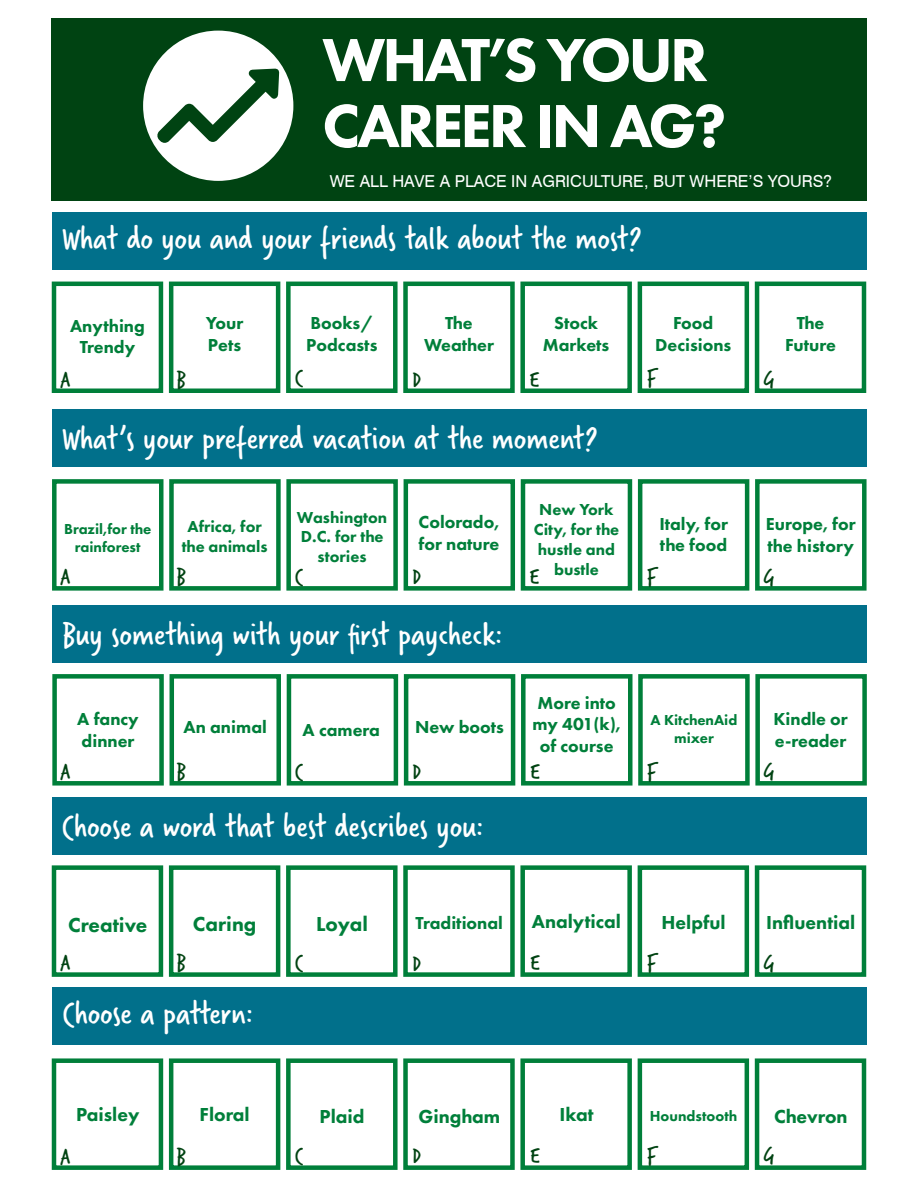
<style>
.page{position:relative;width:918px;height:1188px;background:#fff}
.page>*{position:absolute;margin:0;border:0;box-sizing:border-box;transform-origin:0 0}
.t1{font:800 63px/66px "Futura PT";letter-spacing:-.05em;color:#fff}
.t2{font:34.5px "Verveine";color:#fff}
.t3{font:24px "Verveine";color:#004312}
.t4{font:800 21px "Futura PT";color:#007f3a}
.t5{font:800 19.5px "Futura PT";color:#007f3a}
.t6{font:800 18px/21.6px "Futura PT";color:#007f3a}
.t7{font:800 16.5px/19.8px "Futura PT";color:#007f3a;text-align:center}
.t8{font:16.5px "Swiss 721 BT";color:#fff}
.t9{font:800 15px/18px "Futura PT";color:#007f3a;text-align:center}
</style>
<div class="page">
<div style="left:52px;top:987px;width:815px;height:57px;background:#01708b"></div>
<div style="left:52px;top:797px;width:815px;height:57px;background:#01708b"></div>
<div style="left:52px;top:605px;width:815px;height:57px;background:#01708b"></div>
<div style="left:52px;top:409px;width:815px;height:58px;background:#01708b"></div>
<div style="left:52px;top:212px;width:815px;height:58px;background:#01708b"></div>
<div style="left:52px;top:18px;width:815px;height:183px;background:#004312"></div>
<div style="left:143px;top:31px;width:150px;height:150px;background:#fff;border-radius:50%"></div>
<svg style="left:157px;top:69px;width:122px;height:74px"></svg>
<div style="left:52px;top:282px;width:111px;height:111px;border:4px solid #007f3a"></div>
<div style="left:169px;top:282px;width:111px;height:111px;border:4px solid #007f3a"></div>
<div style="left:286px;top:282px;width:112px;height:111px;border:4px solid #007f3a"></div>
<div style="left:403px;top:282px;width:112px;height:111px;border:4px solid #007f3a"></div>
<div style="left:520px;top:282px;width:112px;height:111px;border:4px solid #007f3a"></div>
<div style="left:638px;top:282px;width:111px;height:111px;border:4px solid #007f3a"></div>
<div style="left:755px;top:282px;width:111px;height:111px;border:4px solid #007f3a"></div>
<div style="left:52px;top:479px;width:112px;height:112px;border:4px solid #007f3a"></div>
<div style="left:169px;top:479px;width:112px;height:112px;border:4px solid #007f3a"></div>
<div style="left:286px;top:479px;width:112px;height:112px;border:4px solid #007f3a"></div>
<div style="left:404px;top:479px;width:111px;height:112px;border:4px solid #007f3a"></div>
<div style="left:521px;top:479px;width:111px;height:112px;border:4px solid #007f3a"></div>
<div style="left:638px;top:479px;width:111px;height:112px;border:4px solid #007f3a"></div>
<div style="left:755px;top:479px;width:112px;height:112px;border:4px solid #007f3a"></div>
<div style="left:52px;top:674px;width:112px;height:112px;border:4px solid #007f3a"></div>
<div style="left:170px;top:674px;width:111px;height:112px;border:4px solid #007f3a"></div>
<div style="left:287px;top:674px;width:111px;height:112px;border:4px solid #007f3a"></div>
<div style="left:404px;top:674px;width:111px;height:112px;border:4px solid #007f3a"></div>
<div style="left:521px;top:674px;width:112px;height:112px;border:4px solid #007f3a"></div>
<div style="left:638px;top:674px;width:112px;height:112px;border:4px solid #007f3a"></div>
<div style="left:755px;top:674px;width:112px;height:112px;border:4px solid #007f3a"></div>
<div style="left:52px;top:865px;width:111px;height:112px;border:4px solid #007f3a"></div>
<div style="left:169px;top:865px;width:111px;height:112px;border:4px solid #007f3a"></div>
<div style="left:286px;top:865px;width:112px;height:112px;border:4px solid #007f3a"></div>
<div style="left:403px;top:865px;width:112px;height:112px;border:4px solid #007f3a"></div>
<div style="left:520px;top:865px;width:112px;height:112px;border:4px solid #007f3a"></div>
<div style="left:638px;top:865px;width:111px;height:112px;border:4px solid #007f3a"></div>
<div style="left:755px;top:865px;width:111px;height:112px;border:4px solid #007f3a"></div>
<div style="left:52px;top:1058px;width:111px;height:112px;border:4px solid #007f3a"></div>
<div style="left:169px;top:1058px;width:111px;height:112px;border:4px solid #007f3a"></div>
<div style="left:286px;top:1058px;width:112px;height:112px;border:4px solid #007f3a"></div>
<div style="left:403px;top:1058px;width:112px;height:112px;border:4px solid #007f3a"></div>
<div style="left:520px;top:1058px;width:112px;height:112px;border:4px solid #007f3a"></div>
<div style="left:638px;top:1058px;width:111px;height:112px;border:4px solid #007f3a"></div>
<div style="left:755px;top:1058px;width:111px;height:112px;border:4px solid #007f3a"></div>
<p class="t1" style="left:322px;top:26px;width:406px">WHAT’S YOUR<br>CAREER IN AG?</p>
<p class="t8" style="left:330px;top:169px;width:504px">WE ALL HAVE A PLACE IN AGRICULTURE, BUT WHERE’S YOURS?</p>
<p class="t2" style="left:62px;top:215px;width:581px">What do you and your friends talk about the most?</p>
<p class="t6" style="left:311px;top:312px;width:64px">Books/</p>
<p class="t6" style="left:306px;top:334px;width:73px">Podcasts</p>
<p class="t6" style="left:445px;top:312px;width:29px">The</p>
<p class="t6" style="left:424px;top:334px;width:71px">Weather</p>
<p class="t6" style="left:554px;top:312px;width:45px">Stock</p>
<p class="t6" style="left:543px;top:334px;width:68px">Markets</p>
<p class="t6" style="left:673px;top:312px;width:42px">Food</p>
<p class="t6" style="left:655px;top:334px;width:78px">Decisions</p>
<p class="t6" style="left:206px;top:312px;width:39px">Your</p>
<p class="t6" style="left:208px;top:334px;width:35px">Pets</p>
<p class="t6" style="left:70px;top:314px;width:76px">Anything</p>
<p class="t6" style="left:80px;top:336px;width:57px">Trendy</p>
<p class="t3" style="left:61px;top:362px;width:11px">A</p>
<p class="t3" style="left:176px;top:362px;width:11px">B</p>
<p class="t3" style="left:295px;top:361px;width:10px">C</p>
<p class="t3" style="left:412px;top:362px;width:10px">D</p>
<p class="t3" style="left:529px;top:362px;width:11px">E</p>
<p class="t3" style="left:646px;top:361px;width:12px">F</p>
<p class="t3" style="left:764px;top:362px;width:12px">G</p>
<p class="t6" style="left:797px;top:312px;width:29px">The</p>
<p class="t6" style="left:785px;top:334px;width:52px">Future</p>
<p class="t2" style="left:62px;top:415px;width:537px">What’s your preferred vacation at the moment?</p>
<p class="t7" style="left:534px;top:500px;width:87px">New York<br>City, for the hustle and bustle</p>
<p class="t7" style="left:182px;top:516px;width:87px">Africa, for the animals</p>
<p class="t7" style="left:297px;top:507px;width:92px">Washington<br>D.C. for the stories</p>
<p class="t6" style="left:419px;top:511px;width:82px">Colorado, for nature</p>
<p class="t6" style="left:659px;top:513px;width:70px">Italy, for the food</p>
<p class="t6" style="left:766px;top:513px;width:91px">Europe, for the history</p>
<p class="t9" style="left:64px;top:520px;width:89px">Brazil,for the rainforest</p>
<p class="t3" style="left:61px;top:560px;width:11px">A</p>
<p class="t3" style="left:176px;top:560px;width:11px">B</p>
<p class="t3" style="left:295px;top:560px;width:10px">C</p>
<p class="t3" style="left:412px;top:560px;width:10px">D</p>
<p class="t3" style="left:529px;top:560px;width:11px">E</p>
<p class="t3" style="left:646px;top:560px;width:12px">F</p>
<p class="t3" style="left:764px;top:560px;width:12px">G</p>
<p class="t2" style="left:62px;top:610px;width:442px">Buy something with your first paycheck:</p>
<p class="t6" style="left:77px;top:708px;width:63px">A fancy dinner</p>
<p class="t6" style="left:184px;top:716px;width:85px">An animal</p>
<p class="t6" style="left:303px;top:719px;width:79px">A camera</p>
<p class="t6" style="left:415px;top:716px;width:91px">New boots</p>
<p class="t6" style="left:533px;top:691px;width:90px;text-align:center">More into my 401(k), of course</p>
<p class="t9" style="left:650px;top:711px;width:89px">A KitchenAid mixer</p>
<p class="t6" style="left:773px;top:708px;width:76px">Kindle or e-reader</p>
<p class="t3" style="left:61px;top:755px;width:11px">A</p>
<p class="t3" style="left:176px;top:755px;width:11px">B</p>
<p class="t3" style="left:295px;top:755px;width:10px">C</p>
<p class="t3" style="left:412px;top:755px;width:10px">D</p>
<p class="t3" style="left:530px;top:755px;width:11px">E</p>
<p class="t3" style="left:646px;top:755px;width:12px">F</p>
<p class="t3" style="left:764px;top:755px;width:12px">G</p>
<p class="t2" style="left:62px;top:803px;width:423px">Choose a word that best describes you:</p>
<p class="t4" style="left:193px;top:911px;width:65px">Caring</p>
<p class="t4" style="left:316px;top:911px;width:53px">Loyal</p>
<p class="t6" style="left:416px;top:912px;width:89px">Traditional</p>
<p class="t5" style="left:532px;top:910px;width:91px">Analytical</p>
<p class="t5" style="left:662px;top:910px;width:66px">Helpful</p>
<p class="t5" style="left:766px;top:910px;width:91px">Influential</p>
<p class="t4" style="left:68px;top:912px;width:81px">Creative</p>
<p class="t3" style="left:61px;top:946px;width:11px">A</p>
<p class="t3" style="left:176px;top:946px;width:11px">B</p>
<p class="t3" style="left:295px;top:946px;width:10px">C</p>
<p class="t3" style="left:412px;top:947px;width:10px">D</p>
<p class="t3" style="left:530px;top:946px;width:11px">E</p>
<p class="t3" style="left:646px;top:946px;width:12px">F</p>
<p class="t3" style="left:764px;top:947px;width:12px">G</p>
<p class="t2" style="left:62px;top:990px;width:192px">Choose a pattern:</p>
<p class="t5" style="left:76px;top:1103px;width:65px">Paisley</p>
<p class="t5" style="left:200px;top:1103px;width:52px">Floral</p>
<p class="t5" style="left:320px;top:1104px;width:47px">Plaid</p>
<p class="t5" style="left:418px;top:1104px;width:83px">Gingham</p>
<p class="t5" style="left:559px;top:1103px;width:36px">Ikat</p>
<p class="t9" style="left:650px;top:1107px;width:89px">Houndstooth</p>
<p class="t5" style="left:774px;top:1104px;width:75px">Chevron</p>
<p class="t3" style="left:61px;top:1139px;width:11px">A</p>
<p class="t3" style="left:176px;top:1139px;width:11px">B</p>
<p class="t3" style="left:295px;top:1138px;width:10px">C</p>
<p class="t3" style="left:412px;top:1139px;width:10px">D</p>
<p class="t3" style="left:530px;top:1138px;width:11px">E</p>
<p class="t3" style="left:646px;top:1138px;width:12px">F</p>
<p class="t3" style="left:764px;top:1138px;width:12px">G</p>
</div>
